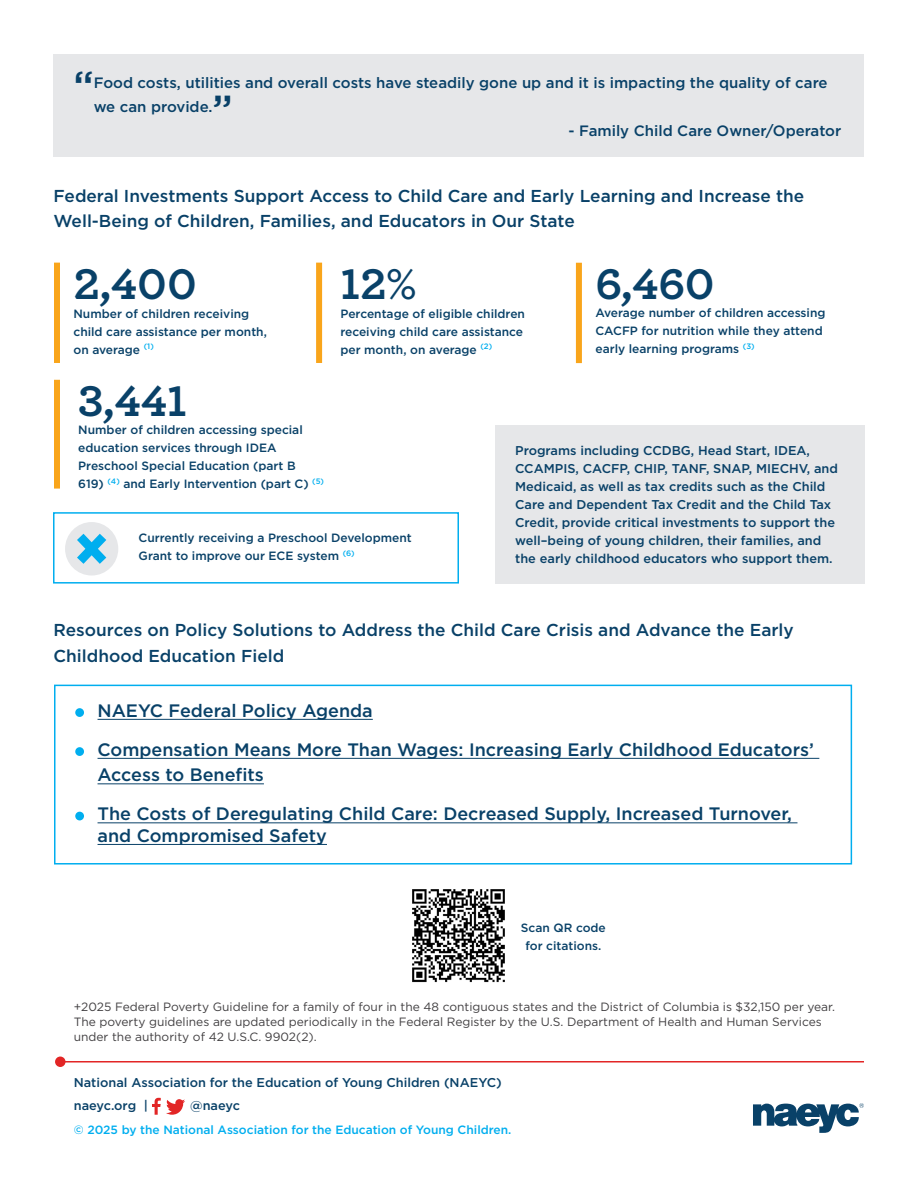
<style>
.page{position:relative;width:918px;height:1188px;background:#fff}
.page>*{position:absolute;margin:0;border:0;box-sizing:border-box;transform-origin:0 0}
.Numbers_1{font:700 45px "Archer Pro";color:#094168}
.Body{font:500 40.5px "Gotham";color:#094168}
.t1{font:500 18px/25.5px "Gotham";color:#094168}
.Subhead_2{font:500 17.25px/25.5px "Gotham";color:#094168}
.Body-2{font:500 15px/24px "Gotham";color:#094168}
.Body_right_aligned{font:500 15px "Gotham";color:#094168}
.t2{font:500 12.75px/18px "Gotham";color:#094168}
.t3{font:500 12px/18px "Gotham";color:#094168}
.t4{font:12px/15px "Gotham";color:#413f41}
.t5{font:500 12px "Gotham";color:#00aeef}
</style>
<div class="page">
<svg style="left:753px;top:1103px;width:111px;height:30px"></svg>
<div style="left:55px;top:1057px;width:11px;height:10px;background:#e22525;border-radius:50%"></div>
<hr style="left:62px;top:1061px;width:802px;height:2px;background:#e22525">
<svg style="left:152px;top:1098px;width:33px;height:17px"></svg>
<div style="left:53px;top:512px;width:406px;height:72px;border:2px solid #00aeef"></div>
<div style="left:495px;top:425px;width:369px;height:159px;background:#e6e7e9"></div>
<div style="left:316px;top:263px;width:6px;height:100px;background:#f9a51b"></div>
<div style="left:54px;top:380px;width:6px;height:109px;background:#f9a51b"></div>
<div style="left:54px;top:263px;width:6px;height:100px;background:#f9a51b"></div>
<div style="left:576px;top:263px;width:6px;height:100px;background:#f9a51b"></div>
<div style="left:54px;top:54px;width:810px;height:102px;background:#e6e7e9"></div>
<div style="left:65px;top:522px;width:53px;height:54px;background:#e6e7e9;border-radius:50%"></div>
<svg style="left:68px;top:524px;width:48px;height:49px"></svg>
<img style="left:412px;top:889px;width:93px;height:94px">
<hr style="left:98px;top:719px;width:275px;height:1px;background:#094168">
<hr style="left:98px;top:758px;width:721px;height:1px;background:#094168">
<hr style="left:98px;top:784px;width:166px;height:1px;background:#094168">
<hr style="left:98px;top:823px;width:699px;height:1px;background:#094168">
<hr style="left:98px;top:844px;width:229px;height:1px;background:#094168">
<div style="left:75px;top:708px;width:9px;height:9px;background:#00aeef;border-radius:50%"></div>
<div style="left:75px;top:747px;width:9px;height:9px;background:#00aeef;border-radius:50%"></div>
<div style="left:75px;top:812px;width:9px;height:8px;background:#00aeef;border-radius:50%"></div>
<div style="left:54px;top:685px;width:798px;height:180px;border:2px solid #00aeef"></div>
<p class="Body" style="left:73px;top:59px;width:22px">“</p>
<p class="Body-2" style="left:94px;top:70px;width:735px">Food costs, utilities and overall costs have steadily gone up and it is impacting the quality of care we can provide.</p>
<h3 class="Subhead_2" style="left:54px;top:74px;width:232px">Childhood Education Field</h3>
<p class="Body" style="left:213px;top:83px;width:22px">”</p>
<p class="Body_right_aligned" style="left:569px;top:121px;width:274px">- Family Child Care Owner/Operator</p>
<p class="Subhead_2" style="left:54px;top:183px;width:752px">Federal Investments Support Access to Child Care and Early Learning and Increase the<br>Well-Being of Children, Families, and Educators in Our State</p>
<p class="Numbers_1" style="left:73px;top:248px;width:125px">2,400</p>
<p class="Numbers_1" style="left:340px;top:248px;width:77px">12%</p>
<p class="Numbers_1" style="left:595px;top:248px;width:121px">6,460</p>
<p class="t3" style="left:73px;top:304px;width:195px">Number of children receiving child care assistance per month, on average <sup>(1)</sup></p>
<p class="t3" style="left:595px;top:304px;width:232px">Average number of children accessing<br>CACFP for nutrition while they attend early learning programs <sup>(3)</sup></p>
<p class="t3" style="left:340px;top:304px;width:186px">Percentage of eligible children receiving child care assistance per month, on average <sup>(2)</sup></p>
<p class="Numbers_1" style="left:78px;top:365px;width:110px">3,441</p>
<p class="t3" style="left:78px;top:421px;width:247px">Number of children accessing special education services through IDEA Preschool Special Education (part B 619) <sup>(4)</sup> and Early Intervention (part C) <sup>(5)</sup></p>
<p class="t3" style="left:139px;top:529px;width:275px">Currently receiving a Preschool Development<br>Grant to improve our ECE system <sup>(6)</sup></p>
<p class="t2" style="left:515px;top:442px;width:324px">Programs including CCDBG, Head Start, IDEA, CCAMPIS, CACFP, CHIP, TANF, SNAP, MIECHV, and Medicaid, as well as tax credits such as the Child Care and Dependent Tax Credit and the Child Tax Credit, provide critical investments to support the well–being of young children, their families, and the early childhood educators who support them.</p>
<p class="Subhead_2" style="left:54px;top:617px;width:742px">Resources on Policy Solutions to Address the Child Care Crisis and Advance the Early<br>Childhood Education Field</p>
<p class="t1" style="left:98px;top:698px;width:277px">NAEYC Federal Policy Agenda</p>
<p class="t1" style="left:98px;top:737px;width:718px">Compensation Means More Than Wages: Increasing Early Childhood Educators’<br>Access to Benefits</p>
<p class="t1" style="left:98px;top:803px;width:696px;line-height:21.6px">The Costs of Deregulating Child Care: Decreased Supply, Increased Turnover, and Compromised Safety</p>
<p class="t3" style="left:521px;top:918px;width:86px;text-align:center">Scan QR code for citations.</p>
<p class="t4" style="left:74px;top:999px;width:763px">+2025 Federal Poverty Guideline for a family of four in the 48 contiguous states and the District of Columbia is $32,150 per year.<br>The poverty guidelines are updated periodically in the Federal Register by the U.S. Department of Health and Human Services under the authority of 42 U.S.C. 9902(2).</p>
<p class="t2" style="left:74px;top:1071px;width:429px;line-height:22.5px">National Association for the Education of Young Children (NAEYC) naeyc.org |</p>
<p class="t2" style="left:190px;top:1096px;width:51px">@naeyc</p>
<p class="t5" style="left:74px;top:1122px;width:439px">© 2025 by the National Association for the Education of Young Children.</p>
</div>
